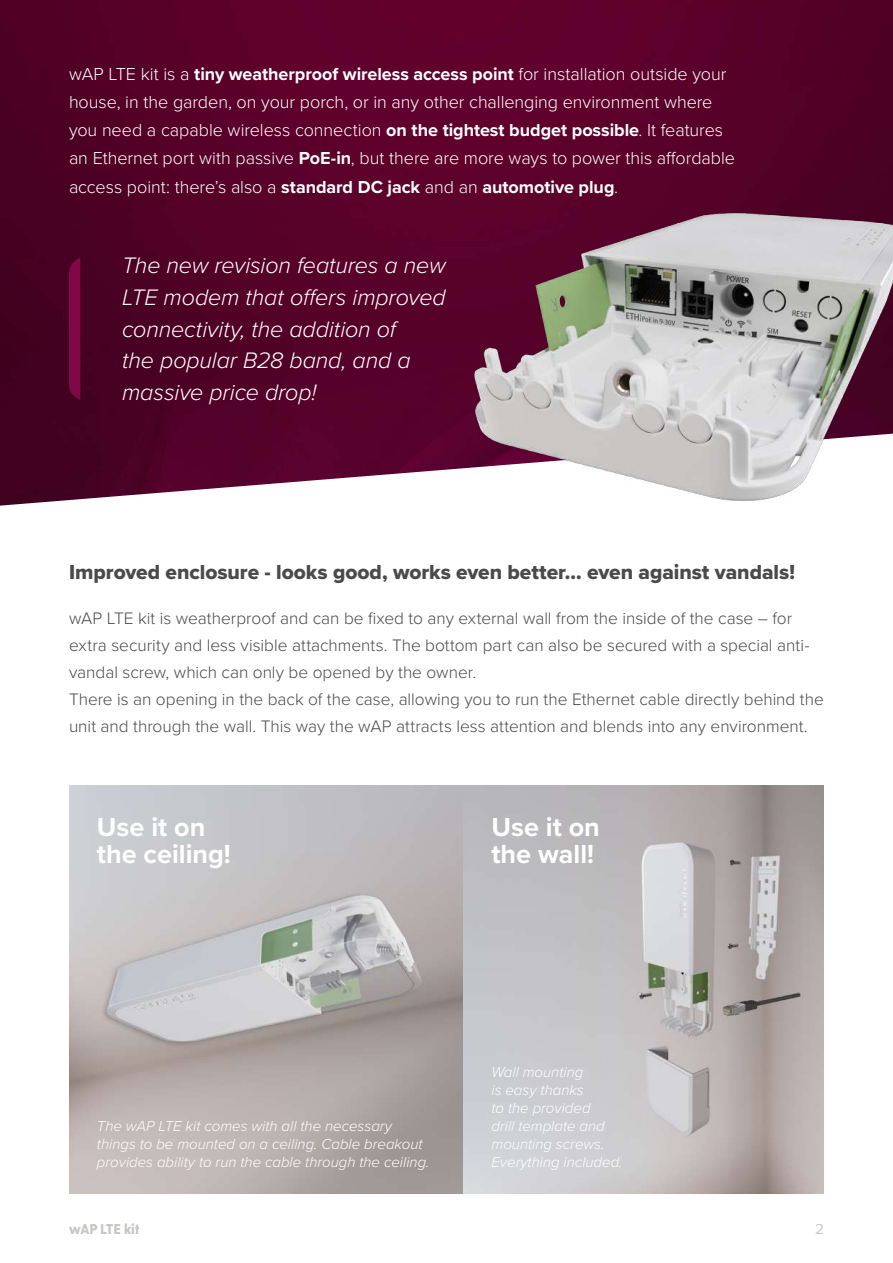
<style>
.page{position:relative;width:893px;height:1263px;background:#fff}
.page>*{position:absolute;margin:0;border:0;box-sizing:border-box;transform-origin:0 0}
.t1{font:700 27px/27px "Proxima Nova";color:#fff}
.t2{font:italic 300 23.25px/31.5px "Proxima Nova";letter-spacing:-.005em;color:#fff}
.t3{font:21px "Proxima Nova Extrabld";color:#4a4a4b}
.t4{font:300 18px/28.2px "Proxima Nova";letter-spacing:-.005em;color:#fff}
.t5{font:300 17.25px/27px "Proxima Nova";color:#494a4a}
.t6{font:italic 300 15px/18px "Proxima Nova";color:#fff}
.t7{font:15px "Proxima Nova";color:#c7c8ca}
.t8{font:700 13.5px "New Order";color:#c6c6c5}
.s1{font-weight:700}
</style>
<div class="page">
<img style="left:69px;top:786px;width:755px;height:408px">
<img style="left:0;top:0;width:893px;height:506px">
<svg style="left:69px;top:258px;width:11px;height:142px;background:#7c0745"></svg>
<img style="left:474px;top:212px;width:419px;height:289px">
<p class="t4" style="left:69px;top:59px;width:668px">wAP LTE kit is a <span class="s1">tiny weatherproof wireless access point</span> for installation outside your house, in the garden, on your porch, or in any other challenging environment where you need a capable wireless connection <span class="s1">on the tightest budget possible</span>. It features an Ethernet port with passive <span class="s1">PoE-in</span>, but there are more ways to power this affordable access point: there’s also a <span class="s1">standard DC jack</span> and an <span class="s1">automotive plug</span>.</p>
<h2 class="t2" style="left:122px;top:249px;width:325px">The new revision features a new<br>LTE modem that offers improved connectivity, the addition of<br>the popular B28 band, and a massive price drop!</h2>
<p class="t3" style="left:69px;top:556px;width:727px">Improved enclosure - looks good, works even better… even against vandals!</p>
<p class="t5" style="left:69px;top:604px;width:756px">wAP LTE kit is weatherproof and can be fixed to any external wall from the inside of the case – for extra security and less visible attachments. The bottom part can also be secured with a special anti&shy;vandal screw, which can only be opened by the owner.<br>There is an opening in the back of the case, allowing you to run the Ethernet cable directly behind the unit and through the wall. This way the wAP attracts less attention and blends into any environment.</p>
<h1 class="t1" style="left:97px;top:812px;width:135px">Use it on the ceiling!</h1>
<h1 class="t1" style="left:491px;top:812px;width:110px">Use it on the wall!</h1>
<p class="t6" style="left:97px;top:1116px;width:334px">The wAP LTE kit comes with all the necessary things to be mounted on a ceiling. Cable breakout provides ability to run the cable through the ceiling.</p>
<p class="t6" style="left:491px;top:1062px;width:133px">Wall mounting<br>is easy thanks<br>to the provided<br>drill template and mounting screws.<br>Everything included.</p>
<p class="t8" style="left:69px;top:1220px;width:72px">wAP LTE kit</p>
<p class="t7" style="left:815px;top:1218px;width:10px">2</p>
</div>
